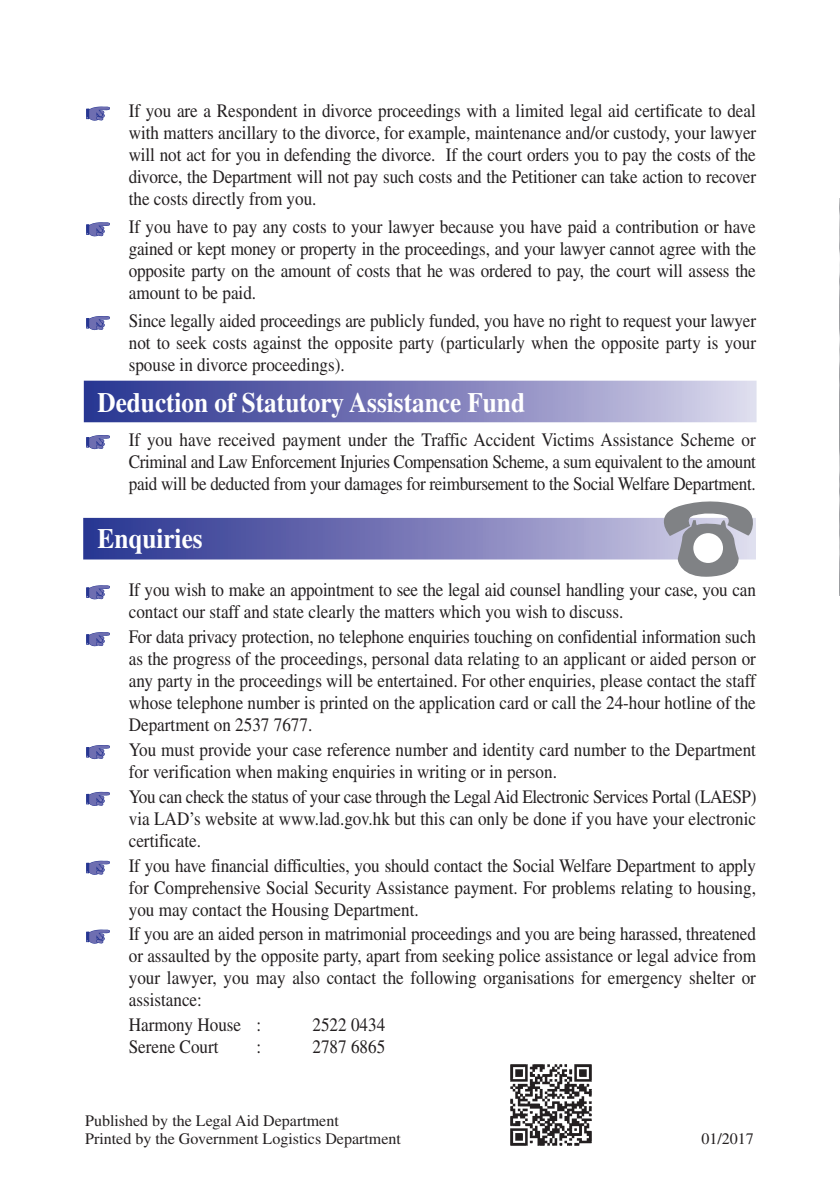
<style>
.page{position:relative;width:840px;height:1191px;background:#fff}
.page>*{position:absolute;margin:0;border:0;box-sizing:border-box;transform-origin:0 0}
.t1{font:700 28px "Times LT Std";color:#fff;scale:.9 1}
.t2{font:19px/22px "Times LT Std";color:#231f20;text-align:justify;scale:.9 1}
.t3{font:16px/18px "Times LT Std";color:#231f20}
</style>
<div class="page">
<svg style="left:83px;top:518px;width:672px;height:41px;background:#7174b4"></svg>
<svg style="left:663px;top:501px;width:89px;height:76px"></svg>
<div style="left:693px;top:533px;width:29px;height:30px;background:#fff;border-radius:50%"></div>
<div style="left:84px;top:381px;width:672px;height:41px;background:linear-gradient(to right,#252e8d,#d8d2e9)"></div>
<img style="left:839px;top:198px;width:1px;height:398px">
<svg style="left:86px;top:106px;width:24px;height:15px"></svg>
<svg style="left:86px;top:222px;width:24px;height:14px"></svg>
<svg style="left:86px;top:316px;width:24px;height:14px"></svg>
<svg style="left:86px;top:435px;width:24px;height:14px"></svg>
<svg style="left:86px;top:585px;width:24px;height:14px"></svg>
<svg style="left:86px;top:632px;width:24px;height:14px"></svg>
<svg style="left:86px;top:745px;width:24px;height:14px"></svg>
<svg style="left:86px;top:791px;width:24px;height:15px"></svg>
<svg style="left:86px;top:860px;width:24px;height:14px"></svg>
<svg style="left:86px;top:929px;width:24px;height:14px"></svg>
<img style="left:510px;top:1064px;width:82px;height:82px">
<p class="t2" style="left:129px;top:100px;width:698px">If you are a Respondent in divorce proceedings with a limited legal aid certificate to deal with matters ancillary to the divorce, for example, maintenance and/or custody, your lawyer will not act for you in defending the divorce. If the court orders you to pay the costs of the divorce, the Department will not pay such costs and the Petitioner can take action to recover the costs directly from you.</p>
<p class="t2" style="left:129px;top:216px;width:698px">If you have to pay any costs to your lawyer because you have paid a contribution or have gained or kept money or property in the proceedings, and your lawyer cannot agree with the opposite party on the amount of costs that he was ordered to pay, the court will assess the amount to be paid.</p>
<p class="t2" style="left:129px;top:309px;width:698px">Since legally aided proceedings are publicly funded, you have no right to request your lawyer not to seek costs against the opposite party (particularly when the opposite party is your spouse in divorce proceedings).</p>
<h1 class="t1" style="left:97px;top:385px;width:476px">Deduction of Statutory Assistance Fund</h1>
<p class="t2" style="left:129px;top:428px;width:698px">If you have received payment under the Traffic Accident Victims Assistance Scheme or Criminal and Law Enforcement Injuries Compensation Scheme, a sum equivalent to the amount paid will be deducted from your damages for reimbursement to the Social Welfare Department.</p>
<h1 class="t1" style="left:97px;top:521px;width:118px">Enquiries</h1>
<p class="t2" style="left:129px;top:578px;width:698px">If you wish to make an appointment to see the legal aid counsel handling your case, you can contact our staff and state clearly the matters which you wish to discuss.</p>
<p class="t2" style="left:129px;top:625px;width:698px">For data privacy protection, no telephone enquiries touching on confidential information such as the progress of the proceedings, personal data relating to an applicant or aided person or any party in the proceedings will be entertained. For other enquiries, please contact the staff whose telephone number is printed on the application card or call the 24-hour hotline of the Department on 2537 7677.</p>
<p class="t2" style="left:129px;top:738px;width:698px">You must provide your case reference number and identity card number to the Department for verification when making enquiries in writing or in person.</p>
<p class="t2" style="left:129px;top:785px;width:698px">You can check the status of your case through the Legal Aid Electronic Services Portal (LAESP) via LAD’s website at www.lad.gov.hk but this can only be done if you have your electronic certificate.</p>
<p class="t2" style="left:129px;top:854px;width:698px">If you have financial difficulties, you should contact the Social Welfare Department to apply for Comprehensive Social Security Assistance payment. For problems relating to housing, you may contact the Housing Department.</p>
<p class="t2" style="left:129px;top:923px;width:698px">If you are an aided person in matrimonial proceedings and you are being harassed, threatened or assaulted by the opposite party, apart from seeking police assistance or legal advice from your lawyer, you may also contact the following organisations for emergency shelter or assistance:</p>
<p class="t2" style="left:129px;top:1013px;width:148px">Harmony House :</p>
<p class="t2" style="left:312px;top:1013px;width:82px">2522 0434</p>
<p class="t2" style="left:129px;top:1035px;width:101px">Serene Court</p>
<p class="t2" style="left:256px;top:1035px;width:7px">:</p>
<p class="t2" style="left:312px;top:1035px;width:82px">2787 6865</p>
<p class="t3" style="left:85px;top:1111px;width:317px">Published by the Legal Aid Department<br>Printed by the Government Logistics Department</p>
<p class="t3" style="left:701px;top:1129px;width:54px">01/2017</p>
</div>
